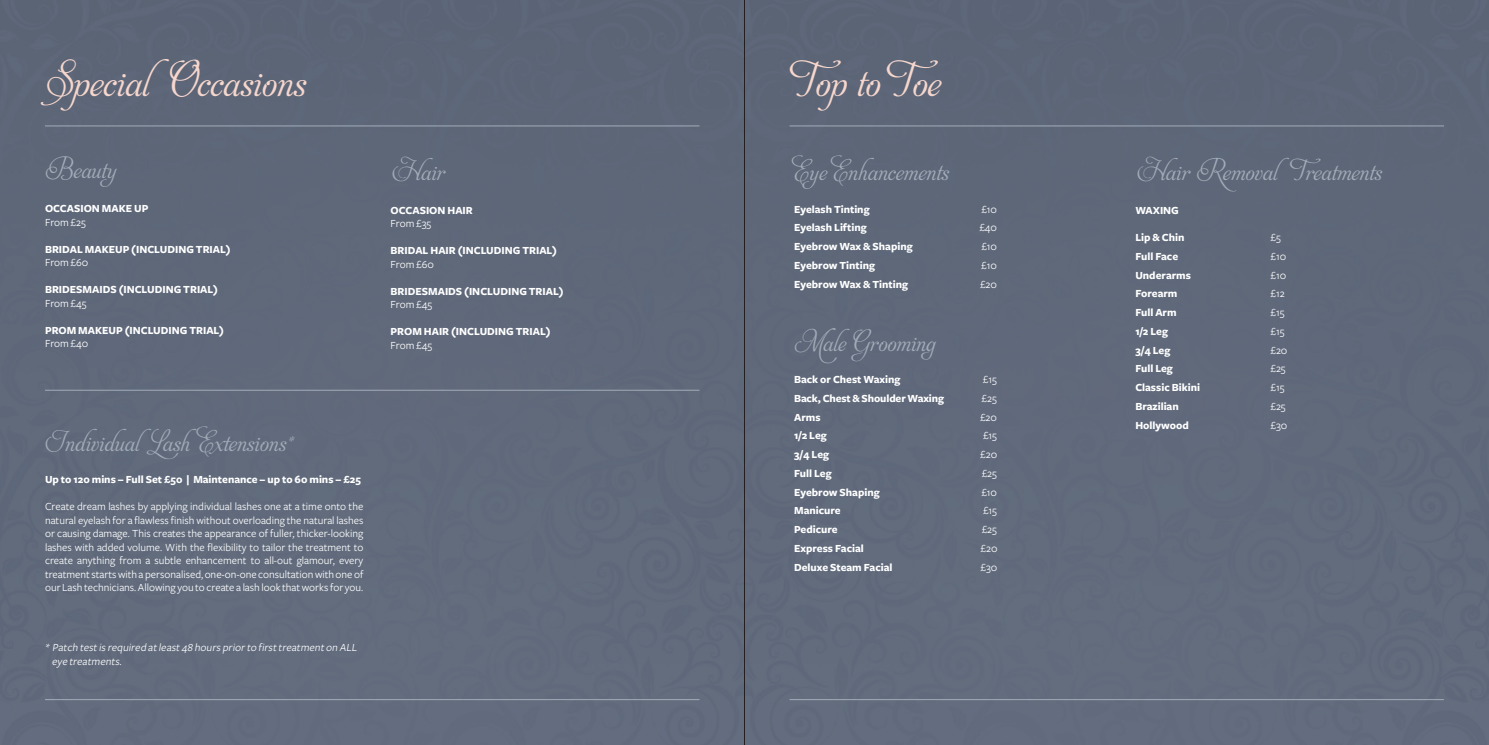
<style>
.page{position:relative;width:1489px;height:745px;background:#fff}
.page>*{position:absolute;margin:0;border:0;box-sizing:border-box;transform-origin:0 0}
.t1{font:31.25px "Aphrodite Pro";color:#f7d7cd}
.t2{font:18.75px "Aphrodite Pro";color:#a2acb8}
.t3{font:11.25px/13.5px "Freight Sans";color:#fff;text-align:justify}
.t4{font:700 11.25px "Freight Sans";color:#fff}
.t5{font:italic 11.25px/13.5px "Freight Sans";color:#fff}
.s1{font-size:12.5px}
</style>
<div class="page">
<div style="left:0;top:0;width:1488px;height:744px;background:#5f697a"></div>
<hr style="left:45px;top:125px;width:654px;height:1px;background:#a2acb8">
<hr style="left:789px;top:125px;width:654px;height:1px;background:#a2acb8">
<hr style="left:45px;top:698px;width:654px;height:1px;background:#a2acb8">
<hr style="left:789px;top:698px;width:654px;height:1px;background:#a2acb8">
<hr style="left:45px;top:389px;width:654px;height:1px;background:#a2acb8">
<hr style="left:744px;top:0;width:1px;height:744px;background:#231f20">
<p class="t1" style="left:45px;top:66px;width:262px">SpecialOccasions</p>
<p class="t2" style="left:45px;top:161px;width:73px">Beauty</p>
<p class="t4" style="left:45px;top:202px;width:105px">OCCASION MAKE UP</p>
<p class="t3" style="left:45px;top:215px;width:42px">From £25</p>
<p class="t4" style="left:45px;top:243px;width:187px">BRIDAL MAKEUP (INCLUDING TRIAL)</p>
<p class="t3" style="left:45px;top:256px;width:45px">From £60</p>
<p class="t4" style="left:45px;top:283px;width:174px">BRIDESMAIDS (INCLUDING TRIAL)</p>
<p class="t3" style="left:45px;top:296px;width:43px">From £45</p>
<p class="t4" style="left:45px;top:324px;width:180px">PROM MAKEUP (INCLUDING TRIAL)</p>
<p class="t3" style="left:45px;top:337px;width:45px">From £40</p>
<p class="t2" style="left:390px;top:163px;width:56px">Hair</p>
<p class="t4" style="left:390px;top:204px;width:84px">OCCASION HAIR</p>
<p class="t3" style="left:390px;top:217px;width:42px">From £35</p>
<p class="t4" style="left:390px;top:244px;width:168px">BRIDAL HAIR (INCLUDING TRIAL)</p>
<p class="t3" style="left:390px;top:257px;width:45px">From £60</p>
<p class="t4" style="left:390px;top:285px;width:174px">BRIDESMAIDS (INCLUDING TRIAL)</p>
<p class="t3" style="left:390px;top:298px;width:43px">From £45</p>
<p class="t4" style="left:390px;top:325px;width:161px">PROM HAIR (INCLUDING TRIAL)</p>
<p class="t3" style="left:390px;top:338px;width:43px">From £45</p>
<p class="t2" style="left:45px;top:433px;width:251px">IndividualLash Extensions<span class="s1">*</span></p>
<p class="t4" style="left:45px;top:473px;width:317px">Up to 120 mins – Full Set £50 | Maintenance – up to 60 mins – £25</p>
<p class="t3" style="left:45px;top:499px;width:320px">Create dream lashes by applying individual lashes one at a time onto the natural eyelash for a flawless finish without overloading the natural lashes or causing damage. This creates the appearance of fuller, thicker-looking lashes with added volume. With the flexibility to tailor the treatment to create anything from a subtle enhancement to all-out glamour, every treatment starts with a personalised, one-on-one consultation with one of our Lash technicians. Allowing you to create a lash look that works for you.</p>
<p class="t5" style="left:52px;top:640px;width:309px;text-indent:-7px">* Patch test is required at least 48 hours prior to first treatment on ALL eye treatments.</p>
<p class="t1" style="left:789px;top:66px;width:153px">Top to Toe</p>
<p class="t2" style="left:794px;top:163px;width:156px">Eye Enhancements</p>
<p class="t4" style="left:794px;top:203px;width:77px">Eyelash Tinting</p>
<p class="t3" style="left:981px;top:202px;width:17px">£10</p>
<p class="t4" style="left:794px;top:221px;width:74px">Eyelash Lifting</p>
<p class="t3" style="left:979px;top:221px;width:19px">£40</p>
<p class="t4" style="left:794px;top:240px;width:120px">Eyebrow Wax &amp; Shaping</p>
<p class="t3" style="left:981px;top:240px;width:17px">£10</p>
<p class="t4" style="left:794px;top:259px;width:82px">Eyebrow Tinting</p>
<p class="t3" style="left:981px;top:258px;width:17px">£10</p>
<p class="t4" style="left:794px;top:278px;width:115px">Eyebrow Wax &amp; Tinting</p>
<p class="t3" style="left:980px;top:277px;width:19px">£20</p>
<p class="t2" style="left:794px;top:333px;width:143px">Male Grooming</p>
<p class="t4" style="left:794px;top:373px;width:108px">Back or Chest Waxing</p>
<p class="t3" style="left:982px;top:372px;width:15px">£15</p>
<p class="t4" style="left:794px;top:392px;width:151px">Back, Chest &amp; Shoulder Waxing</p>
<p class="t3" style="left:981px;top:391px;width:17px">£25</p>
<p class="t4" style="left:794px;top:410px;width:28px">Arms</p>
<p class="t3" style="left:980px;top:410px;width:19px">£20</p>
<p class="t4" style="left:794px;top:429px;width:34px">1/2 Leg</p>
<p class="t3" style="left:983px;top:429px;width:15px">£15</p>
<p class="t4" style="left:794px;top:448px;width:36px">3/4 Leg</p>
<p class="t3" style="left:980px;top:447px;width:19px">£20</p>
<p class="t4" style="left:794px;top:467px;width:39px">Full Leg</p>
<p class="t3" style="left:981px;top:466px;width:17px">£25</p>
<p class="t4" style="left:794px;top:485px;width:87px">Eyebrow Shaping</p>
<p class="t3" style="left:981px;top:485px;width:17px">£10</p>
<p class="t4" style="left:794px;top:504px;width:48px">Manicure</p>
<p class="t3" style="left:983px;top:504px;width:15px">£15</p>
<p class="t4" style="left:794px;top:523px;width:45px">Pedicure</p>
<p class="t3" style="left:981px;top:522px;width:17px">£25</p>
<p class="t4" style="left:794px;top:542px;width:71px">Express Facial</p>
<p class="t3" style="left:980px;top:541px;width:19px">£20</p>
<p class="t4" style="left:794px;top:560px;width:100px">Deluxe Steam Facial</p>
<p class="t3" style="left:980px;top:560px;width:18px">£30</p>
<p class="t2" style="left:1135px;top:163px;width:248px">Hair RemovalTreatments</p>
<p class="t4" style="left:1135px;top:204px;width:45px">WAXING</p>
<p class="t4" style="left:1135px;top:231px;width:51px">Lip &amp; Chin</p>
<p class="t3" style="left:1270px;top:231px;width:12px">£5</p>
<p class="t4" style="left:1135px;top:250px;width:44px">Full Face</p>
<p class="t3" style="left:1270px;top:249px;width:17px">£10</p>
<p class="t4" style="left:1135px;top:269px;width:57px">Underarms</p>
<p class="t3" style="left:1270px;top:268px;width:17px">£10</p>
<p class="t4" style="left:1135px;top:287px;width:44px">Forearm</p>
<p class="t3" style="left:1270px;top:287px;width:16px">£12</p>
<p class="t4" style="left:1135px;top:306px;width:43px">Full Arm</p>
<p class="t3" style="left:1270px;top:306px;width:15px">£15</p>
<p class="t4" style="left:1135px;top:325px;width:34px">1/2 Leg</p>
<p class="t3" style="left:1270px;top:324px;width:15px">£15</p>
<p class="t4" style="left:1135px;top:344px;width:36px">3/4 Leg</p>
<p class="t3" style="left:1270px;top:343px;width:19px">£20</p>
<p class="t4" style="left:1135px;top:362px;width:39px">Full Leg</p>
<p class="t3" style="left:1270px;top:362px;width:17px">£25</p>
<p class="t4" style="left:1135px;top:381px;width:66px">Classic Bikini</p>
<p class="t3" style="left:1270px;top:381px;width:15px">£15</p>
<p class="t4" style="left:1135px;top:400px;width:45px">Brazilian</p>
<p class="t3" style="left:1270px;top:399px;width:17px">£25</p>
<p class="t4" style="left:1135px;top:419px;width:55px">Hollywood</p>
<p class="t3" style="left:1270px;top:418px;width:18px">£30</p>
</div>
